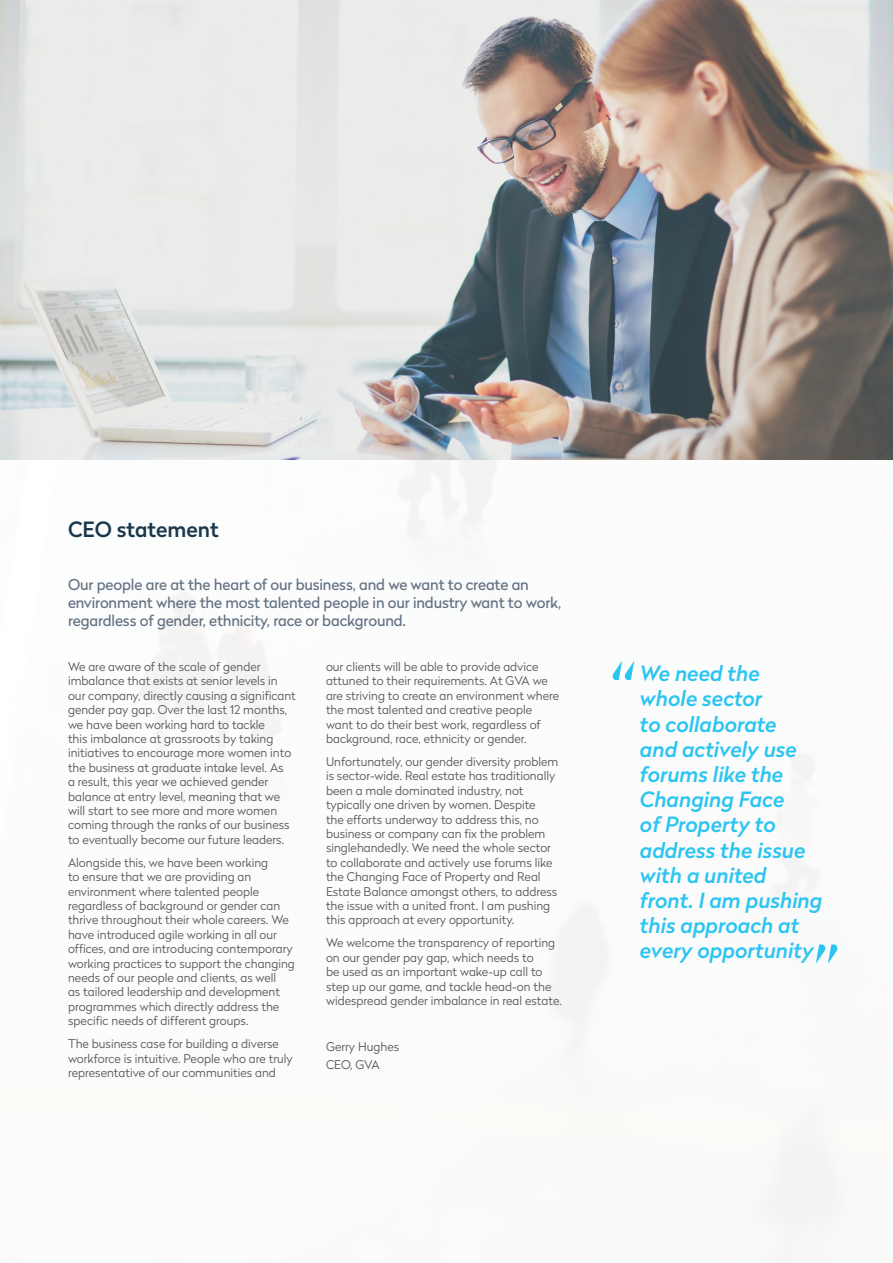
<style>
.page{position:relative;width:893px;height:1263px;background:#fff}
.page>*{position:absolute;margin:0;border:0;box-sizing:border-box;transform-origin:0 0}
.t1{font:italic 67.65px "Radikal";color:#2cc4f1}
.t2{font:italic 500 21px/25.2px "Radikal";color:#2cc4f1}
.t3{font:500 21px "Radikal";color:#1a374b}
.t4{font:15px/18px "Radikal";letter-spacing:-.01em;color:#627182}
.t5{font:300 12px/14.4px "Radikal";color:#57585a}
</style>
<div class="page">
<img style="left:0;top:459px;width:893px;height:804px">
<img style="left:0;top:0;width:893px;height:459px">
<h2 class="t3" style="left:68px;top:515px;width:152px">CEO statement</h2>
<p class="t4" style="left:68px;top:575px;width:495px">Our people are at the heart of our business, and we want to create an environment where the most talented people in our industry want to work, regardless of gender, ethnicity, race or background.</p>
<p class="t5" style="left:68px;top:659px;width:229px">We are aware of the scale of gender imbalance that exists at senior levels in our company, directly causing a significant gender pay gap. Over the last 12 months, we have been working hard to tackle<br>this imbalance at grassroots by taking initiatives to encourage more women into the business at graduate intake level. As<br>a result, this year we achieved gender balance at entry level, meaning that we will start to see more and more women coming through the ranks of our business to eventually become our future leaders.</p>
<p class="t5" style="left:68px;top:855px;width:228px">Alongside this, we have been working<br>to ensure that we are providing an environment where talented people regardless of background or gender can thrive throughout their whole careers. We have introduced agile working in all our offices, and are introducing contemporary working practices to support the changing needs of our people and clients, as well<br>as tailored leadership and development programmes which directly address the specific needs of different groups.</p>
<p class="t5" style="left:68px;top:1036px;width:226px">The business case for building a diverse workforce is intuitive. People who are truly representative of our communities and</p>
<p class="t5" style="left:326px;top:659px;width:235px">our clients will be able to provide advice attuned to their requirements. At GVA we are striving to create an environment where the most talented and creative people want to do their best work, regardless of background, race, ethnicity or gender.</p>
<p class="t5" style="left:326px;top:754px;width:234px">Unfortunately, our gender diversity problem is sector-wide. Real estate has traditionally been a male dominated industry, not typically one driven by women. Despite<br>the efforts underway to address this, no business or company can fix the problem singlehandedly. We need the whole sector to collaborate and actively use forums like the Changing Face of Property and Real Estate Balance amongst others, to address the issue with a united front. I am pushing this approach at every opportunity.</p>
<p class="t5" style="left:326px;top:935px;width:238px">We welcome the transparency of reporting on our gender pay gap, which needs to<br>be used as an important wake-up call to step up our game, and tackle head-on the widespread gender imbalance in real estate.</p>
<p class="t5" style="left:326px;top:1036px;width:75px;line-height:18.6px">Gerry Hughes<br>CEO, GVA</p>
<h1 class="t1" style="left:607px;top:642px;width:26px">“</h1>
<h2 class="t2" style="left:640px;top:660px;width:184px">We need the whole sector<br>to collaborate<br>and actively use forums like the<br>Changing Face<br>of Property to address the issue with a united front. I am pushing this approach at every opportunity</h2>
<h1 class="t1" style="left:843px;top:982px;width:26px;rotate:-180deg">“</h1>
</div>
